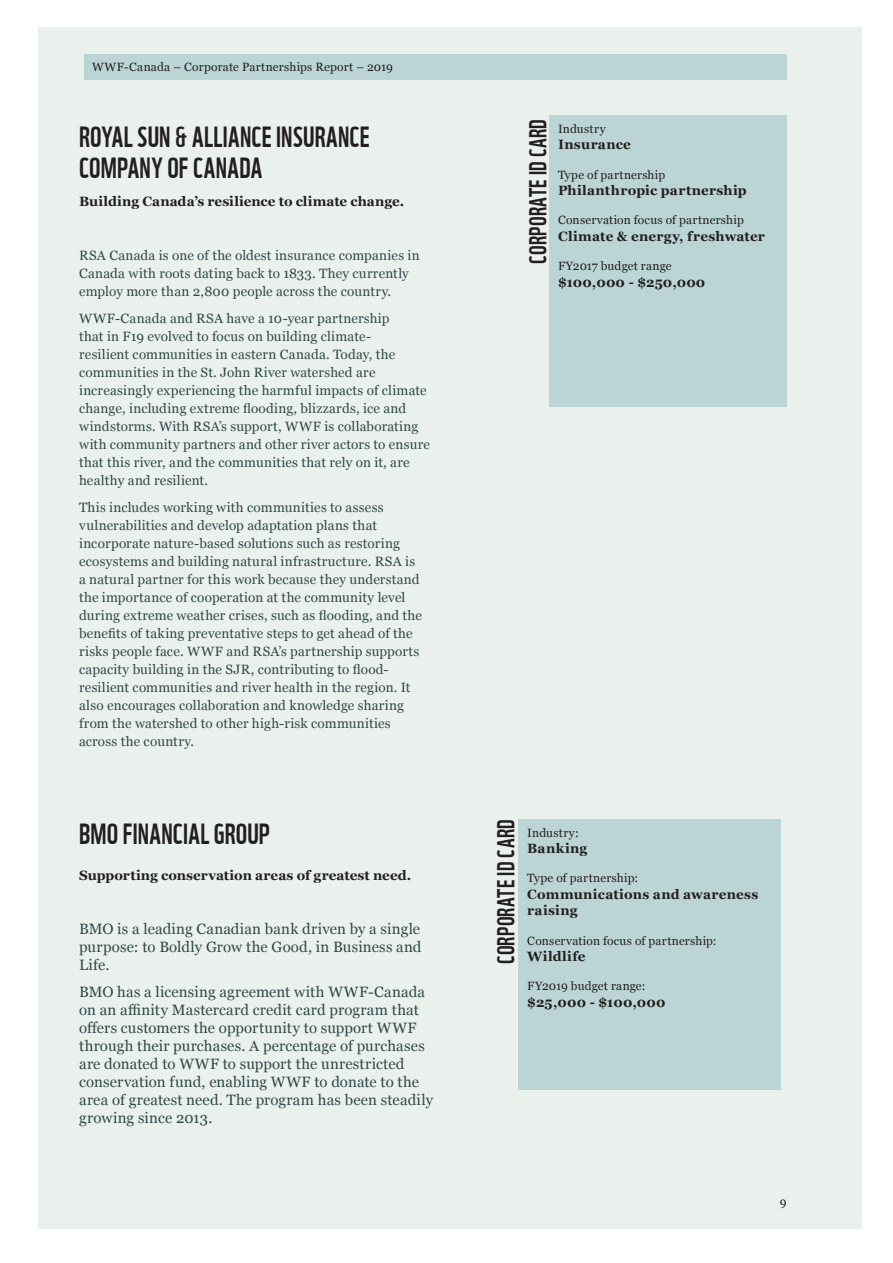
<style>
.page{position:relative;width:893px;height:1263px;background:#fff}
.page>*{position:absolute;margin:0;border:0;box-sizing:border-box;transform-origin:0 0}
.Corporate_title{font:28.5px "WWF";letter-spacing:.01em;color:#231f20}
.t1{font:24px "WWF";letter-spacing:.015em;color:#231f20}
.GI_Body_text{font:15px/18px "Georgia";letter-spacing:.01em;color:#304949;text-align:justify}
.GI_Body_text-2{font:13.5px/18px "Georgia";letter-spacing:.015em;color:#304949}
.GI_Body_text-3{font:700 13.5px/16.5px "Georgia";letter-spacing:.01em;color:#231f20}
.GI_Body_text-4{font:700 13.5px "Georgia";letter-spacing:.03em;color:#231f20}
.GI_Body_text-5{font:12px "Georgia";letter-spacing:.015em;color:#231f20}
.A4_running_head_le{font:12px "Georgia";letter-spacing:.02em;color:#231f20}
.A4_Folio_aligned_l{font:12px "Georgia";color:#231f20}
</style>
<div class="page">
<div style="left:39px;top:27px;width:823px;height:1202px;background:#eaf1ed"></div>
<div style="left:84px;top:54px;width:703px;height:26px;background:#bbd5d6"></div>
<div style="left:519px;top:819px;width:262px;height:270px;background:#bbd5d6"></div>
<div style="left:549px;top:115px;width:238px;height:291px;background:#bbd5d6"></div>
<p class="A4_running_head_le" style="left:92px;top:58px;width:302px">WWF-Canada – Corporate Partnerships Report – 2019</p>
<p class="Corporate_title" style="left:79px;top:114px;width:292px">ROYAL SUN &amp; ALLIANCE INSURANCE</p>
<p class="Corporate_title" style="left:79px;top:146px;width:185px">COMPANY OF CANADA</p>
<p class="GI_Body_text-3" style="left:79px;top:192px;width:327px">Building Canada’s resilience to climate change.</p>
<p class="GI_Body_text-2" style="left:79px;top:246px;width:342px">RSA Canada is one of the oldest insurance companies in<br>Canada with roots dating back to 1833. They currently employ more than 2,800 people across the country.</p>
<p class="GI_Body_text-2" style="left:79px;top:309px;width:352px">WWF-Canada and RSA have a 10-year partnership<br>that in F19 evolved to focus on building climate-<br>resilient communities in eastern Canada. Today, the communities in the St. John River watershed are increasingly experiencing the harmful impacts of climate change, including extreme flooding, blizzards, ice and windstorms. With RSA’s support, WWF is collaborating with community partners and other river actors to ensure that this river, and the communities that rely on it, are healthy and resilient.</p>
<p class="GI_Body_text-2" style="left:79px;top:498px;width:344px">This includes working with communities to assess vulnerabilities and develop adaptation plans that incorporate nature-based solutions such as restoring ecosystems and building natural infrastructure. RSA is a natural partner for this work because they understand the importance of cooperation at the community level during extreme weather crises, such as flooding, and the benefits of taking preventative steps to get ahead of the risks people face. WWF and RSA’s partnership supports capacity building in the SJR, contributing to flood&shy;resilient communities and river health in the region. It also encourages collaboration and knowledge sharing from the watershed to other high-risk communities across the country.</p>
<p class="t1" style="left:519px;top:264px;width:146px;rotate:-90deg">CORPORATE ID CARD</p>
<p class="GI_Body_text-5" style="left:558px;top:120px;width:49px">Industry</p>
<p class="GI_Body_text-3" style="left:558px;top:136px;width:74px">Insurance</p>
<p class="GI_Body_text-5" style="left:558px;top:166px;width:109px">Type of partnership</p>
<p class="GI_Body_text-3" style="left:558px;top:181px;width:190px">Philanthropic partnership</p>
<p class="GI_Body_text-5" style="left:558px;top:211px;width:187px">Conservation focus of partnership</p>
<p class="GI_Body_text-3" style="left:558px;top:227px;width:208px">Climate &amp; energy, freshwater</p>
<p class="GI_Body_text-5" style="left:558px;top:257px;width:115px">FY2017 budget range</p>
<p class="GI_Body_text-3" style="left:558px;top:273px;width:149px">$100,000 - $250,000</p>
<p class="t1" style="left:487px;top:964px;width:146px;rotate:-90deg">CORPORATE ID CARD</p>
<p class="Corporate_title" style="left:79px;top:812px;width:192px">BMO FINANCIAL GROUP</p>
<p class="GI_Body_text-5" style="left:527px;top:824px;width:53px">Industry:</p>
<p class="GI_Body_text-4" style="left:527px;top:838px;width:62px">Banking</p>
<p class="GI_Body_text-5" style="left:527px;top:869px;width:112px">Type of partnership:</p>
<p class="GI_Body_text-3" style="left:527px;top:885px;width:233px">Communications and awareness raising</p>
<p class="GI_Body_text-5" style="left:527px;top:932px;width:191px">Conservation focus of partnership:</p>
<p class="GI_Body_text-4" style="left:527px;top:946px;width:60px">Wildlife</p>
<p class="GI_Body_text-5" style="left:527px;top:977px;width:120px">FY2019 budget range:</p>
<p class="GI_Body_text-3" style="left:527px;top:993px;width:140px">$25,000 - $100,000</p>
<p class="GI_Body_text-3" style="left:79px;top:867px;width:334px">Supporting conservation areas of greatest need.</p>
<p class="GI_Body_text" style="left:79px;top:919px;width:344px">BMO is a leading Canadian bank driven by a single purpose: to Boldly Grow the Good, in Business and Life.</p>
<p class="GI_Body_text" style="left:79px;top:982px;width:355px;text-align:left">BMO has a licensing agreement with WWF-Canada on an affinity Mastercard credit card program that offers customers the opportunity to support WWF through their purchases. A percentage of purchases are donated to WWF to support the unrestricted conservation fund, enabling WWF to donate to the area of greatest need. The program has been steadily growing since 2013.</p>
<p class="A4_Folio_aligned_l" style="left:780px;top:1193px;width:8px">9</p>
</div>
